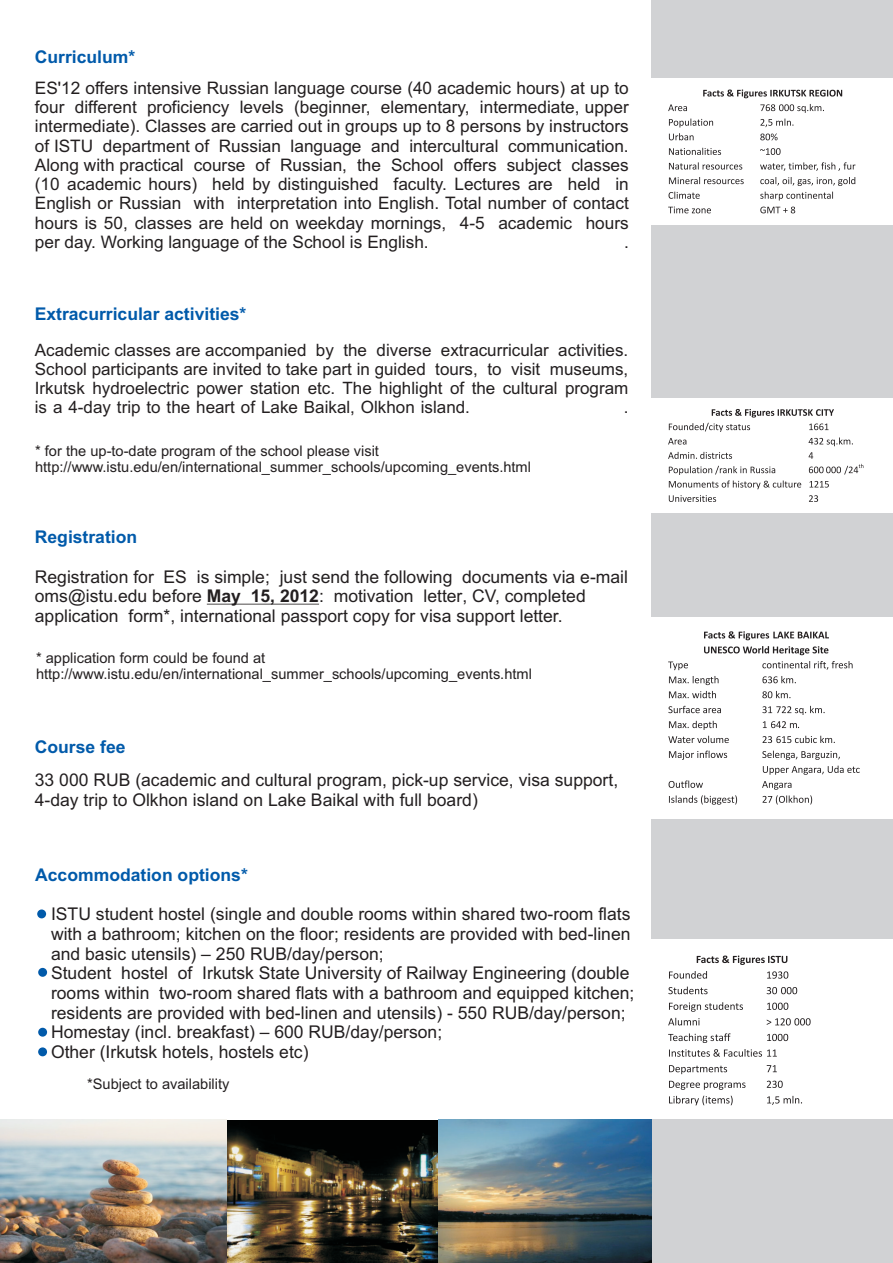
<style>
.page{position:relative;width:893px;height:1263px;background:#fff}
.page>*{position:absolute;margin:0;border:0;box-sizing:border-box;transform-origin:0 0}
.t1{font:17.55px/19.6px "Arial";color:#231f20}
.t2{font:700 17.55px "Arial";color:#015aaa}
.t3{font:17.25px/19.2px "Arial";color:#231f20;text-align:justify}
.t4{font:17.1px/19px "Arial";color:#231f20;text-align:justify}
.t5{font:14.7px/16.4px "Arial";color:#231f20}
.s1{font-weight:700}
</style>
<div class="page">
<div style="left:651px;top:0;width:242px;height:1263px;background:#d1d2d4"></div>
<div style="left:651px;top:78px;width:242px;height:147px;background:#fff"></div>
<div style="left:652px;top:398px;width:241px;height:115px;background:#fff"></div>
<div style="left:651px;top:617px;width:242px;height:202px;background:#fff"></div>
<div style="left:651px;top:939px;width:242px;height:180px;background:#fff"></div>
<svg style="left:703px;top:90px;width:139px;height:8px"></svg>
<svg style="left:668px;top:104px;width:19px;height:7px"></svg>
<svg style="left:760px;top:104px;width:64px;height:9px"></svg>
<svg style="left:669px;top:119px;width:44px;height:8px"></svg>
<svg style="left:760px;top:119px;width:33px;height:8px"></svg>
<svg style="left:669px;top:133px;width:25px;height:7px"></svg>
<svg style="left:760px;top:133px;width:17px;height:7px"></svg>
<svg style="left:669px;top:148px;width:52px;height:7px"></svg>
<svg style="left:760px;top:148px;width:21px;height:7px"></svg>
<svg style="left:669px;top:162px;width:73px;height:8px"></svg>
<svg style="left:760px;top:162px;width:95px;height:9px"></svg>
<svg style="left:669px;top:177px;width:75px;height:7px"></svg>
<svg style="left:760px;top:177px;width:95px;height:9px"></svg>
<svg style="left:668px;top:192px;width:32px;height:7px"></svg>
<svg style="left:760px;top:192px;width:73px;height:9px"></svg>
<svg style="left:668px;top:207px;width:43px;height:6px"></svg>
<svg style="left:760px;top:207px;width:35px;height:6px"></svg>
<svg style="left:668px;top:409px;width:185px;height:37px"></svg>
<svg style="left:668px;top:452px;width:195px;height:37px"></svg>
<svg style="left:669px;top:495px;width:47px;height:7px"></svg>
<svg style="left:809px;top:495px;width:9px;height:7px"></svg>
<svg style="left:704px;top:631px;width:125px;height:9px"></svg>
<svg style="left:704px;top:646px;width:124px;height:9px"></svg>
<svg style="left:668px;top:661px;width:20px;height:9px"></svg>
<svg style="left:762px;top:661px;width:91px;height:9px"></svg>
<svg style="left:669px;top:676px;width:49px;height:9px"></svg>
<svg style="left:762px;top:676px;width:34px;height:7px"></svg>
<svg style="left:669px;top:691px;width:47px;height:7px"></svg>
<svg style="left:762px;top:691px;width:28px;height:7px"></svg>
<svg style="left:668px;top:706px;width:53px;height:7px"></svg>
<svg style="left:762px;top:706px;width:63px;height:9px"></svg>
<svg style="left:669px;top:721px;width:48px;height:9px"></svg>
<svg style="left:763px;top:721px;width:36px;height:7px"></svg>
<svg style="left:668px;top:736px;width:61px;height:7px"></svg>
<svg style="left:762px;top:736px;width:73px;height:7px"></svg>
<svg style="left:669px;top:751px;width:58px;height:9px"></svg>
<svg style="left:762px;top:751px;width:78px;height:9px"></svg>
<svg style="left:763px;top:766px;width:97px;height:9px"></svg>
<svg style="left:669px;top:780px;width:34px;height:8px"></svg>
<svg style="left:669px;top:795px;width:68px;height:10px"></svg>
<svg style="left:762px;top:781px;width:50px;height:23px"></svg>
<svg style="left:697px;top:955px;width:90px;height:10px"></svg>
<svg style="left:669px;top:971px;width:38px;height:8px"></svg>
<svg style="left:767px;top:971px;width:21px;height:8px"></svg>
<svg style="left:668px;top:986px;width:40px;height:8px"></svg>
<svg style="left:767px;top:987px;width:30px;height:7px"></svg>
<svg style="left:669px;top:1002px;width:74px;height:10px"></svg>
<svg style="left:767px;top:1003px;width:21px;height:7px"></svg>
<svg style="left:668px;top:1018px;width:31px;height:7px"></svg>
<svg style="left:767px;top:1018px;width:44px;height:7px"></svg>
<svg style="left:668px;top:1033px;width:62px;height:10px"></svg>
<svg style="left:767px;top:1034px;width:21px;height:7px"></svg>
<svg style="left:669px;top:1049px;width:108px;height:8px"></svg>
<svg style="left:669px;top:1065px;width:58px;height:9px"></svg>
<svg style="left:767px;top:1065px;width:10px;height:7px"></svg>
<svg style="left:669px;top:1081px;width:76px;height:9px"></svg>
<svg style="left:767px;top:1081px;width:16px;height:7px"></svg>
<svg style="left:669px;top:1096px;width:64px;height:9px"></svg>
<svg style="left:767px;top:1096px;width:35px;height:9px"></svg>
<hr style="left:207px;top:604px;width:34px;height:1px;background:#231f20">
<hr style="left:241px;top:604px;width:68px;height:1px;background:#231f20">
<div style="left:37px;top:909px;width:9px;height:9px;background:#015aaa;border-radius:50%"></div>
<div style="left:38px;top:1047px;width:9px;height:9px;background:#015aaa;border-radius:50%"></div>
<div style="left:38px;top:1028px;width:9px;height:9px;background:#015aaa;border-radius:50%"></div>
<img style="left:0;top:1120px;width:651px;height:143px">
<div style="left:38px;top:968px;width:9px;height:9px;background:#015aaa;border-radius:50%"></div>
<p class="t2" style="left:35px;top:50px;width:102px">Curriculum*</p>
<p class="t3" style="left:35px;top:80px;width:595px">ES'12 offers intensive Russian language course (40 academic hours) at up to four different proficiency levels (beginner, elementary, intermediate, upper intermediate). Classes are carried out in groups up to 8 persons by instructors of ISTU department of Russian language and intercultural communication.<br>Along with practical course of Russian, the School offers subject classes (10 academic hours) held by distinguished faculty. Lectures are held in English or Russian with interpretation into English. Total number of contact hours is 50, classes are held on weekday mornings, 4-5 academic hours per day. Working language of the School is English.</p>
<p class="t3" style="left:624px;top:234px;width:6px">.</p>
<p class="t2" style="left:35px;top:308px;width:213px">Extracurricular activities*</p>
<p class="t4" style="left:35px;top:342px;width:595px">Academic classes are accompanied by the diverse extracurricular activities.<br>School participants are invited to take part in guided tours, to visit museums, Irkutsk hydroelectric power station etc. The highlight of the cultural program is a 4-day trip to the heart of Lake Baikal, Olkhon island.</p>
<p class="t4" style="left:624px;top:399px;width:6px">.</p>
<p class="t5" style="left:35px;top:444px;width:497px">* for the up-to-date program of the school please visit http://www.istu.edu/en/international_summer_schools/upcoming_events.html</p>
<p class="t2" style="left:35px;top:530px;width:104px">Registration</p>
<p class="t1" style="left:35px;top:568px;width:595px">Registration for ES is simple; just send the following documents via e-mail oms@istu.edu before <span class="s1">May 15, 2012</span>: motivation letter, CV, completed application form*, international passport copy for visa support letter.</p>
<p class="t5" style="left:36px;top:651px;width:497px">* application form could be found at http://www.istu.edu/en/international_summer_schools/upcoming_events.html</p>
<p class="t2" style="left:35px;top:740px;width:92px">Course fee</p>
<p class="t1" style="left:35px;top:772px;width:585px">33 000 RUB (academic and cultural program, pick-up service, visa support,<br>4-day trip to Olkhon island on Lake Baikal with full board)</p>
<p class="t2" style="left:35px;top:868px;width:214px">Accommodation options*</p>
<p class="t1" style="left:51px;top:906px;width:585px">ISTU student hostel (single and double rooms within shared two-room flats with a bathroom; kitchen on the floor; residents are provided with bed-linen and basic utensils) – 250 RUB/day/person;<br>Student hostel of Irkutsk State University of Railway Engineering (double rooms within two-room shared flats with a bathroom and equipped kitchen; residents are provided with bed-linen and utensils) - 550 RUB/day/person; Homestay (incl. breakfast) – 600 RUB/day/person;<br>Other (Irkutsk hotels, hostels etc)</p>
<p class="t5" style="left:87px;top:1077px;width:144px">*Subject to availability</p>
</div>
